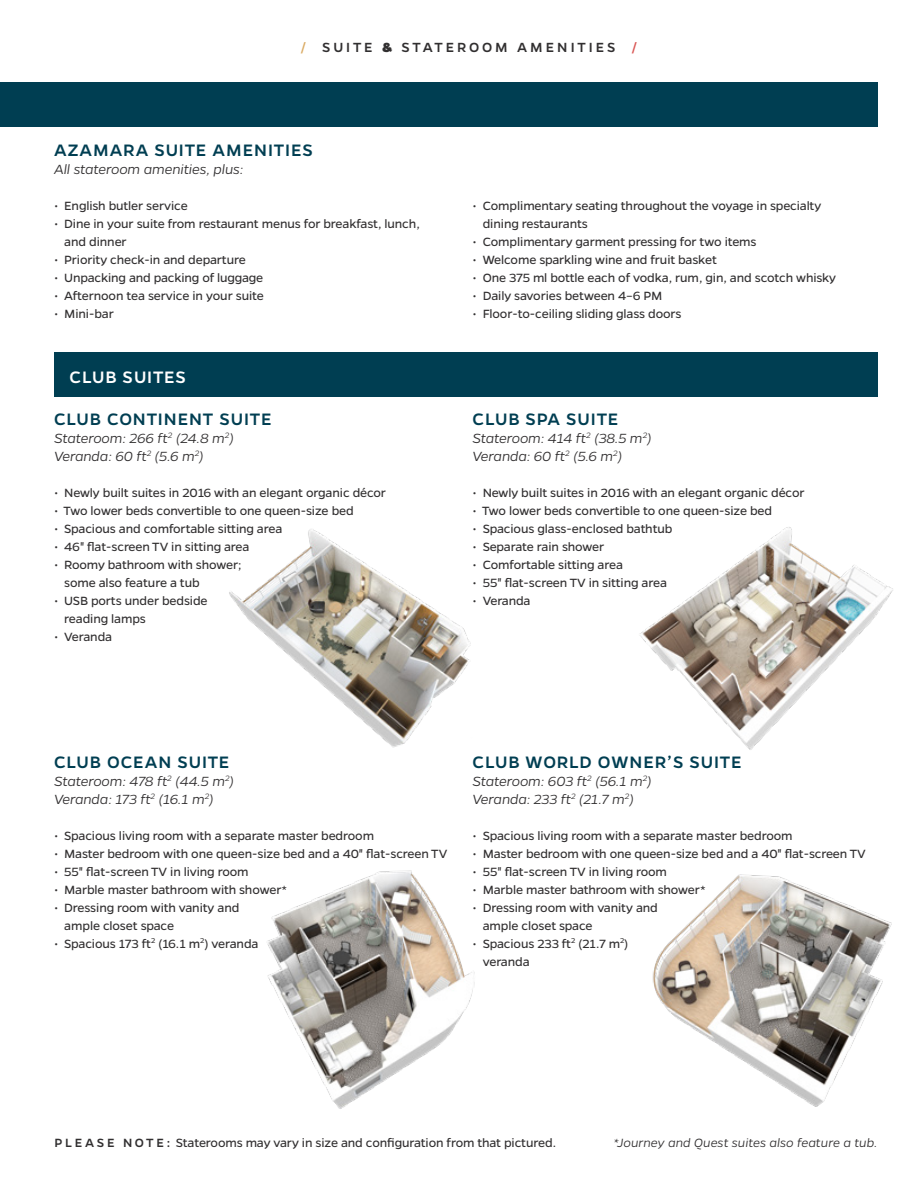
<style>
.page{position:relative;width:918px;height:1188px;background:#fff}
.page>*{position:absolute;margin:0;border:0;box-sizing:border-box;transform-origin:0 0}
.t1{font:500 18.75px "Gentona";letter-spacing:.045em;color:#003e52}
.t2{font:500 18.75px "Gentona";letter-spacing:.045em;color:#fff}
.t3{font:italic 300 15px "Gentona";letter-spacing:-.01em;color:#312f30}
.t4{font:500 15px "Gentona";letter-spacing:.195em;color:#312f30}
.t5{font:13.5px "Gentona";letter-spacing:-.01em;color:#312f30}
.t6{font:italic 300 13.5px "Gentona";color:#312f30}
.s1{color:#daab64}
.s2{font-weight:800}
.s3{color:#d95553}
.s4{color:#fff}
.s5{font-weight:500}
</style>
<div class="page">
<div style="left:54px;top:352px;width:824px;height:44px;background:#003e52"></div>
<img style="left:229px;top:529px;width:242px;height:219px">
<img style="left:639px;top:527px;width:254px;height:223px">
<img style="left:652px;top:874px;width:240px;height:233px">
<img style="left:267px;top:870px;width:208px;height:239px">
<div style="left:0;top:82px;width:878px;height:45px;background:#003e52"></div>
<p class="t4" style="left:300px;top:39px;width:339px"><span class="s1">/</span> SUITE <span class="s2">&amp;</span> STATEROOM AMENITIES <span class="s3">/</span></p>
<p class="t1" style="left:54px;top:139px;width:260px">AZAMARA SUITE AMENITIES</p>
<p class="t3" style="left:54px;top:160px;width:191px">All stateroom amenities, plus:</p>
<p class="t5" style="left:54px;top:198px;width:135px">• English butler service</p>
<p class="t5" style="left:54px;top:216px;width:367px">• Dine in your suite from restaurant menus for breakfast, lunch,</p>
<p class="t5" style="left:54px;top:234px;width:74px"><span class="s4">•</span> and dinner</p>
<p class="t5" style="left:54px;top:252px;width:193px">• Priority check-in and departure</p>
<p class="t5" style="left:54px;top:270px;width:211px">• Unpacking and packing of luggage</p>
<p class="t5" style="left:54px;top:288px;width:211px">• Afternoon tea service in your suite</p>
<p class="t5" style="left:54px;top:306px;width:61px">• Mini-bar</p>
<p class="t2" style="left:70px;top:366px;width:118px">CLUB SUITES</p>
<p class="t1" style="left:54px;top:409px;width:219px">CLUB CONTINENT SUITE</p>
<p class="t3" style="left:54px;top:430px;width:182px">Stateroom: 266 ft<sup>2</sup> (24.8 m<sup>2</sup>)</p>
<p class="t3" style="left:54px;top:448px;width:151px">Veranda: 60 ft<sup>2</sup> (5.6 m<sup>2</sup>)</p>
<p class="t5" style="left:54px;top:485px;width:334px">• Newly built suites in 2016 with an elegant organic décor</p>
<p class="t5" style="left:54px;top:503px;width:301px">• Two lower beds convertible to one queen-size bed</p>
<p class="t5" style="left:54px;top:521px;width:230px">• Spacious and comfortable sitting area</p>
<p class="t5" style="left:54px;top:539px;width:197px">• 46" flat-screen TV in sitting area</p>
<p class="t5" style="left:54px;top:557px;width:189px">• Roomy bathroom with shower;</p>
<p class="t5" style="left:54px;top:575px;width:147px"><span class="s4">•</span> some also feature a tub</p>
<p class="t5" style="left:54px;top:593px;width:155px">• USB ports under bedside</p>
<p class="t5" style="left:54px;top:611px;width:93px"><span class="s4">•</span> reading lamps</p>
<p class="t5" style="left:54px;top:629px;width:60px">• Veranda</p>
<p class="t5" style="left:472px;top:198px;width:350px">• Complimentary seating throughout the voyage in specialty</p>
<p class="t5" style="left:472px;top:216px;width:117px"><span class="s4">•</span> dining restaurants</p>
<p class="t5" style="left:472px;top:234px;width:286px">• Complimentary garment pressing for two items</p>
<p class="t5" style="left:472px;top:252px;width:246px">• Welcome sparkling wine and fruit basket</p>
<p class="t5" style="left:472px;top:270px;width:365px">• One 375 ml bottle each of vodka, rum, gin, and scotch whisky</p>
<p class="t5" style="left:472px;top:288px;width:192px">• Daily savories between 4–6 PM</p>
<p class="t5" style="left:472px;top:306px;width:210px">• Floor-to-ceiling sliding glass doors</p>
<p class="t1" style="left:473px;top:409px;width:147px">CLUB SPA SUITE</p>
<p class="t3" style="left:472px;top:430px;width:181px">Stateroom: 414 ft<sup>2</sup> (38.5 m<sup>2</sup>)</p>
<p class="t3" style="left:473px;top:448px;width:151px">Veranda: 60 ft<sup>2</sup> (5.6 m<sup>2</sup>)</p>
<p class="t5" style="left:472px;top:485px;width:334px">• Newly built suites in 2016 with an elegant organic décor</p>
<p class="t5" style="left:472px;top:503px;width:301px">• Two lower beds convertible to one queen-size bed</p>
<p class="t5" style="left:472px;top:521px;width:202px">• Spacious glass-enclosed bathtub</p>
<p class="t5" style="left:472px;top:539px;width:133px">• Separate rain shower</p>
<p class="t5" style="left:472px;top:557px;width:152px">• Comfortable sitting area</p>
<p class="t5" style="left:472px;top:575px;width:196px">• 55" flat-screen TV in sitting area</p>
<p class="t5" style="left:472px;top:593px;width:60px">• Veranda</p>
<p class="t1" style="left:54px;top:751px;width:177px">CLUB OCEAN SUITE</p>
<p class="t3" style="left:54px;top:773px;width:182px">Stateroom: 478 ft<sup>2</sup> (44.5 m<sup>2</sup>)</p>
<p class="t3" style="left:54px;top:791px;width:161px">Veranda: 173 ft<sup>2</sup> (16.1 m<sup>2</sup>)</p>
<p class="t5" style="left:54px;top:828px;width:322px">• Spacious living room with a separate master bedroom</p>
<p class="t5" style="left:54px;top:846px;width:395px">• Master bedroom with one queen-size bed and a 40" flat-screen TV</p>
<p class="t5" style="left:54px;top:864px;width:196px">• 55" flat-screen TV in living room</p>
<p class="t5" style="left:54px;top:882px;width:235px">• Marble master bathroom with shower*</p>
<p class="t5" style="left:54px;top:900px;width:187px">• Dressing room with vanity and</p>
<p class="t5" style="left:54px;top:918px;width:122px"><span class="s4">•</span> ample closet space</p>
<p class="t5" style="left:54px;top:936px;width:206px">• Spacious 173 ft<sup>2</sup> (16.1 m<sup>2</sup>) veranda</p>
<p class="t1" style="left:473px;top:751px;width:271px">CLUB WORLD OWNER’S SUITE</p>
<p class="t3" style="left:472px;top:773px;width:181px">Stateroom: 603 ft<sup>2</sup> (56.1 m<sup>2</sup>)</p>
<p class="t3" style="left:473px;top:791px;width:163px">Veranda: 233 ft<sup>2</sup> (21.7 m<sup>2</sup>)</p>
<p class="t5" style="left:472px;top:828px;width:322px">• Spacious living room with a separate master bedroom</p>
<p class="t5" style="left:472px;top:846px;width:395px">• Master bedroom with one queen-size bed and a 40" flat-screen TV</p>
<p class="t5" style="left:472px;top:864px;width:196px">• 55" flat-screen TV in living room</p>
<p class="t5" style="left:472px;top:882px;width:235px">• Marble master bathroom with shower*</p>
<p class="t5" style="left:472px;top:900px;width:187px">• Dressing room with vanity and</p>
<p class="t5" style="left:472px;top:918px;width:122px"><span class="s4">•</span> ample closet space</p>
<p class="t5" style="left:472px;top:936px;width:157px">• Spacious 233 ft<sup>2</sup> (21.7 m<sup>2</sup>)</p>
<p class="t5" style="left:473px;top:954px;width:59px"><span class="s4">•</span> veranda</p>
<p class="t5" style="left:55px;top:1136px;width:503px"><span class="s5">P L E A S E N O T E :</span> Staterooms may vary in size and configuration from that pictured.</p>
<p class="t6" style="left:613px;top:1135px;width:266px">*Journey and Quest suites also feature a tub.</p>
</div>
